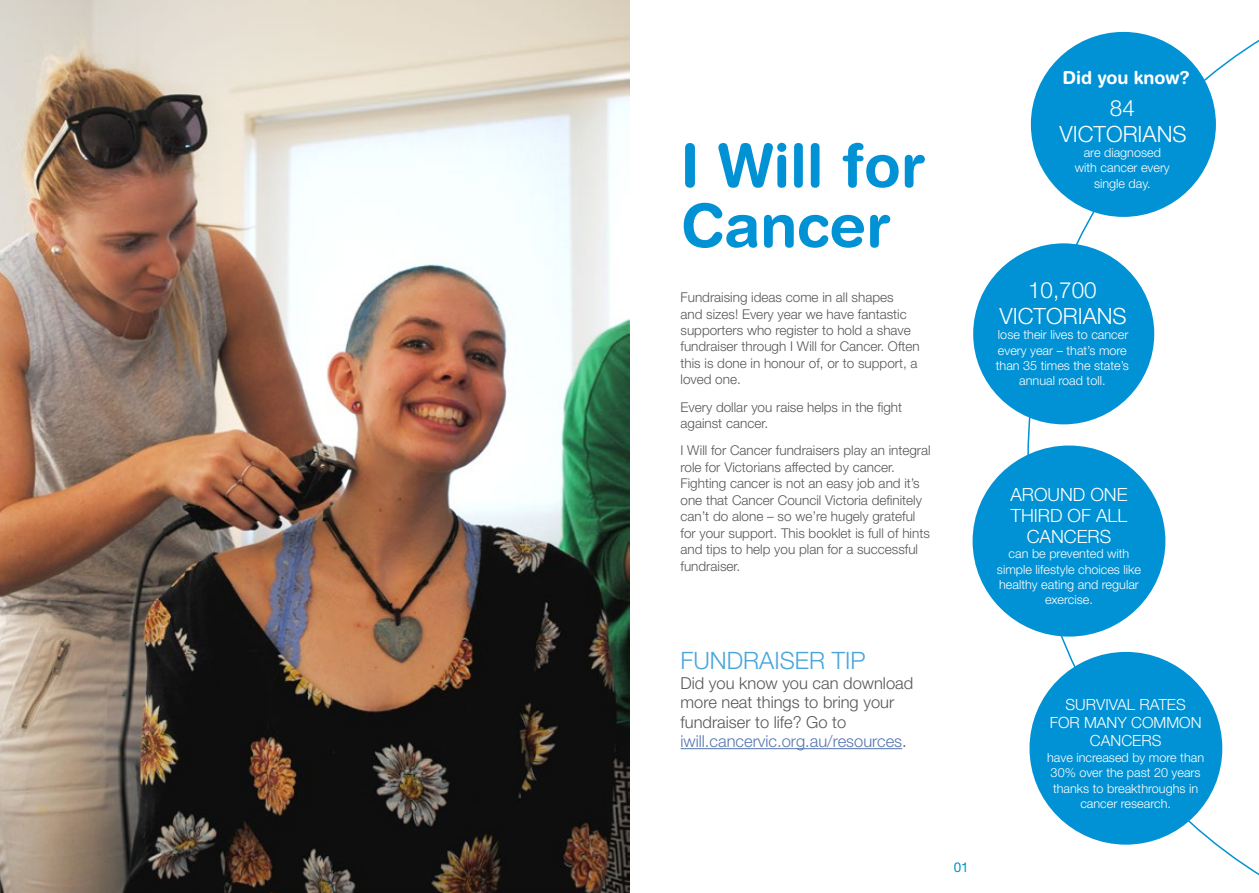
<style>
.page{position:relative;width:1259px;height:893px;background:#fff}
.page>*{position:absolute;margin:0;border:0;box-sizing:border-box;transform-origin:0 0}
.t1{font:700 60px/60px "Helvetica Rounded LT Std";color:#0092d4}
.t2{font:300 24px "Helvetica Neue LT Std";color:#48a6dd}
.t3{font:300 22.5px/25.2px "Helvetica Neue LT Std";color:#fff;text-align:center}
.t4{font:300 18.3px/21px "Helvetica Neue LT Std";color:#fff;text-align:center}
.t5{font:700 18px "Helvetica Rounded LT Std";color:#fff}
.t6{font:300 16.5px/19.5px "Helvetica Neue LT Std";color:#575756}
.t7{font:300 15.45px/18.3px "Helvetica Neue LT Std";color:#fff;text-align:center}
.t8{font:300 13.5px/16.5px "Helvetica Neue LT Std";color:#575756}
.t9{font:13.5px "Helvetica Neue LT Std";color:#0092d4}
.t10{font:300 12.6px/15.5px "Helvetica Neue LT Std";color:#fff;text-align:center}
.s1{color:#5576af}
</style>
<div class="page">
<svg style="left:1027px;top:31px;width:232px;height:845px"></svg>
<img style="left:0;top:0;width:629px;height:893px">
<div style="left:973px;top:243px;width:181px;height:181px;background:#0092d4;border-radius:50%"></div>
<div style="left:1029px;top:652px;width:193px;height:193px;background:#0092d4;border-radius:50%"></div>
<div style="left:972px;top:445px;width:193px;height:192px;background:#0092d4;border-radius:50%"></div>
<div style="left:1031px;top:32px;width:185px;height:185px;background:#0092d4;border-radius:50%"></div>
<hr style="left:680px;top:748px;width:222px;height:1px;background:#5576af">
<h1 class="t1" style="left:680px;top:135px;width:246px">I Will for<br>Cancer</h1>
<p class="t8" style="left:680px;top:289px;width:241px">Fundraising ideas come in all shapes<br>and sizes! Every year we have fantastic supporters who register to hold a shave fundraiser through I Will for Cancer. Often this is done in honour of, or to support, a loved one.</p>
<p class="t8" style="left:680px;top:398px;width:223px">Every dollar you raise helps in the fight against cancer.</p>
<p class="t8" style="left:680px;top:442px;width:252px">I Will for Cancer fundraisers play an integral role for Victorians affected by cancer.<br>Fighting cancer is not an easy job and it’s one that Cancer Council Victoria definitely can’t do alone – so we’re hugely grateful for your support. This booklet is full of hints and tips to help you plan for a successful fundraiser.</p>
<h2 class="t2" style="left:680px;top:646px;width:186px">FUNDRAISER TIP</h2>
<p class="t6" style="left:680px;top:673px;width:234px">Did you know you can download more neat things to bring your fundraiser to life? Go to <span class="s1">iwill.cancervic.org.au/resources</span>.</p>
<p class="t9" style="left:953px;top:859px;width:17px">01</p>
<h3 class="t5" style="left:1062px;top:67px;width:129px">Did you know?</h3>
<h3 class="t3" style="left:1059px;top:95px;width:129px">84<br>VICTORIANS</h3>
<p class="t10" style="left:1074px;top:145px;width:96px">are diagnosed with cancer every single day.</p>
<h3 class="t3" style="left:999px;top:277px;width:129px">10,700<br>VICTORIANS</h3>
<p class="t10" style="left:996px;top:327px;width:135px">lose their lives to cancer every year – that’s more than 35 times the state’s annual road toll.</p>
<h3 class="t4" style="left:1010px;top:483px;width:119px">AROUND ONE<br>THIRD OF ALL<br>CANCERS</h3>
<p class="t10" style="left:997px;top:546px;width:146px">can be prevented with simple lifestyle choices like healthy eating and regular exercise.</p>
<p class="t7" style="left:1049px;top:695px;width:153px">SURVIVAL RATES<br>FOR MANY COMMON<br>CANCERS</p>
<p class="t10" style="left:1047px;top:749px;width:158px">have increased by more than<br>30% over the past 20 years thanks to breakthroughs in cancer research.</p>
</div>
